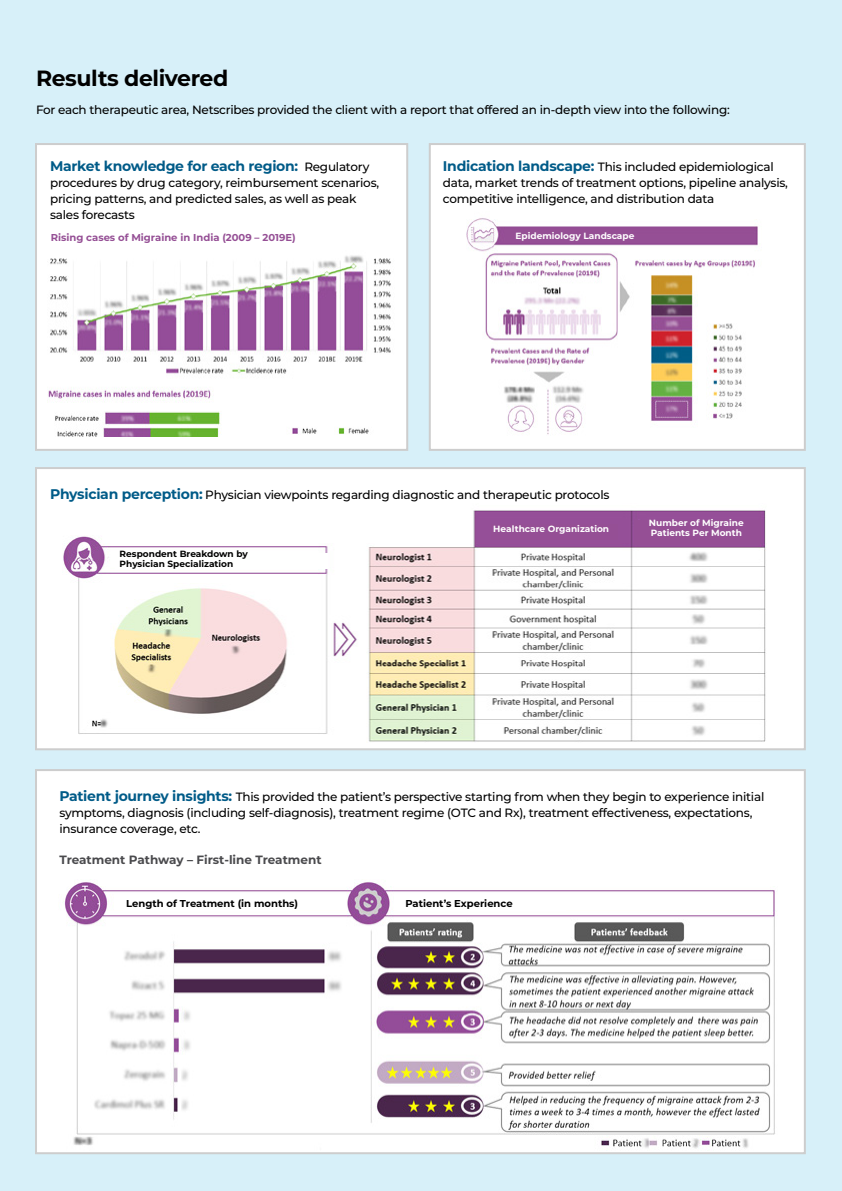
<style>
.page{position:relative;width:842px;height:1191px;background:#d7f0f9}
.page>*{position:absolute;margin:0;border:0;box-sizing:border-box;transform-origin:0 0}
.t1{font:700 22px "Montserrat";letter-spacing:-.02em;color:#000}
.t2{font:700 14px "Montserrat";letter-spacing:-.02em;color:#005b88}
.t3{font:500 12px/16px "Montserrat";letter-spacing:-.02em;color:#000}
.t4{font:700 12px "Montserrat";color:#4a4a4d}
.t5{font:700 10px "Montserrat";color:#000}
.t6{font:700 10px "Montserrat";color:#954f95}
.t7{font:700 9px/10.8px "Montserrat";color:#fff}
.t8{font:700 9px/10.8px "Montserrat";color:#000}
.s1{font-weight:500;font-size:12px;color:#000}
.s2{font-weight:700;font-size:14px;color:#005b88}
</style>
<div class="page">
<div style="left:35px;top:143px;width:373px;height:308px;background:#fff;border:2px solid #cdcdcd"></div>
<div style="left:35px;top:769px;width:771px;height:385px;background:#fff;border:2px solid #cdcdcd"></div>
<div style="left:35px;top:467px;width:771px;height:283px;background:#fff;border:2px solid #cdcdcd"></div>
<div style="left:429px;top:143px;width:377px;height:308px;background:#fff;border:2px solid #cdcdcd"></div>
<img style="left:48px;top:255px;width:343px;height:182px">
<img style="left:63px;top:882px;width:712px;height:267px">
<img style="left:63px;top:510px;width:704px;height:232px">
<img style="left:466px;top:218px;width:292px;height:217px">
<div style="left:505px;top:230px;width:127px;height:12px;background:#954f95"></div>
<div style="left:491px;top:524px;width:126px;height:16px;background:#954f95"></div>
<div style="left:634px;top:520px;width:125px;height:25px;background:#954f95"></div>
<div style="left:123px;top:895px;width:169px;height:16px;background:#fff"></div>
<div style="left:116px;top:553px;width:212px;height:15px;background:#fff"></div>
<div style="left:397px;top:895px;width:169px;height:16px;background:#fff"></div>
<h1 class="t1" style="left:36px;top:62px;width:194px">Results delivered</h1>
<p class="t3" style="left:36px;top:101px;width:695px">For each therapeutic area, Netscribes provided the client with a report that offered an in-depth view into the following:</p>
<p class="t2" style="left:50px;top:156px;width:321px">Market knowledge for each region: <span class="s1">Regulatory</span></p>
<p class="t3" style="left:50px;top:174px;width:331px">procedures by drug category, reimbursement scenarios, pricing patterns, and predicted sales, as well as peak sales forecasts</p>
<p class="t6" style="left:51px;top:230px;width:246px">Rising cases of Migraine in India (2009 – 2019E)</p>
<p class="t3" style="left:443px;top:158px;width:346px"><span class="s2">Indication landscape:</span> This included epidemiological data, market trends of treatment options, pipeline analysis, competitive intelligence, and distribution data</p>
<p class="t7" style="left:516px;top:230px;width:120px">Epidemiology Landscape</p>
<p class="t3" style="left:50px;top:486px;width:561px"><span class="s2">Physician perception:</span> Physician viewpoints regarding diagnostic and therapeutic protocols</p>
<p class="t8" style="left:120px;top:547px;width:130px">Respondent Breakdown by<br>Physician Specialization</p>
<p class="t7" style="left:493px;top:523px;width:117px">Healthcare Organization</p>
<p class="t7" style="left:649px;top:516px;width:96px">Number of Migraine<br>Patients Per Month</p>
<p class="t3" style="left:59px;top:788px;width:706px"><span class="s2">Patient journey insights:</span> This provided the patient’s perspective starting from when they begin to experience initial symptoms, diagnosis (including self-diagnosis), treatment regime (OTC and Rx), treatment effectiveness, expectations, insurance coverage, etc.</p>
<p class="t4" style="left:59px;top:850px;width:264px">Treatment Pathway – First-line Treatment</p>
<p class="t5" style="left:126px;top:895px;width:174px">Length of Treatment (in months)</p>
<p class="t5" style="left:405px;top:895px;width:109px">Patient’s Experience</p>
</div>
